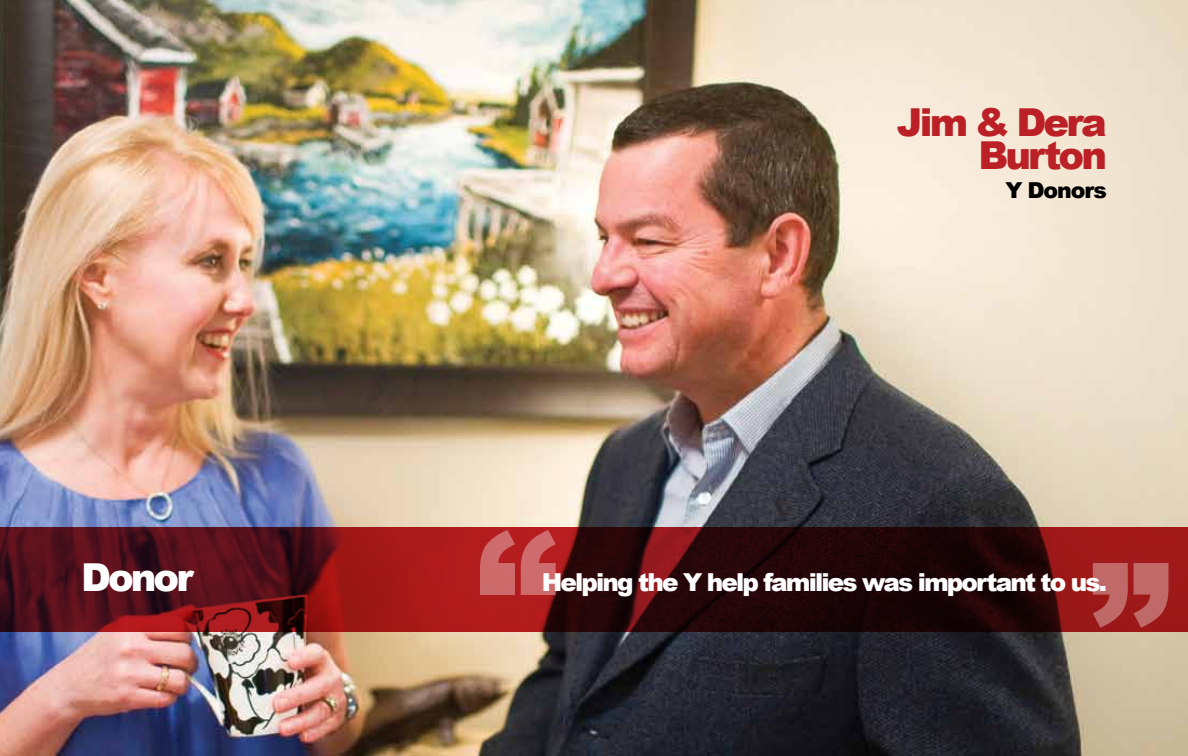
<style>
.page{position:relative;width:1188px;height:756px;background:#fff}
.page>*{position:absolute;margin:0;border:0;box-sizing:border-box;transform-origin:0 0}
.t1{font:900 38.55px/33px "Arial";letter-spacing:-.075em;color:#ba2025;text-align:right}
.t2{font:900 38.55px "Arial";letter-spacing:-.075em;color:#fff}
.t3{font:900 24.75px "Arial";letter-spacing:-.075em;color:#fff}
.t4{font:900 22.05px "Arial";letter-spacing:-.05em;color:#000}
</style>
<div class="page">
<img style="left:0;top:0;width:1188px;height:756px">
<svg style="left:0;top:527px;width:1188px;height:104px;background:#550e12"></svg>
<svg style="left:480px;top:530px;width:76px;height:64px;background:#c65354"></svg>
<svg style="left:1093px;top:564px;width:75px;height:64px;background:#b55050"></svg>
<h1 class="t2" style="left:81px;top:550px;width:114px">Donor</h1>
<h1 class="t1" style="left:897px;top:104px;width:212px">Jim &amp; Dera<br>Burton</h1>
<p class="t4" style="left:1005px;top:174px;width:103px">Y Donors</p>
<p class="t3" style="left:542px;top:565px;width:567px">Helping the Y help families was important to us.</p>
</div>
